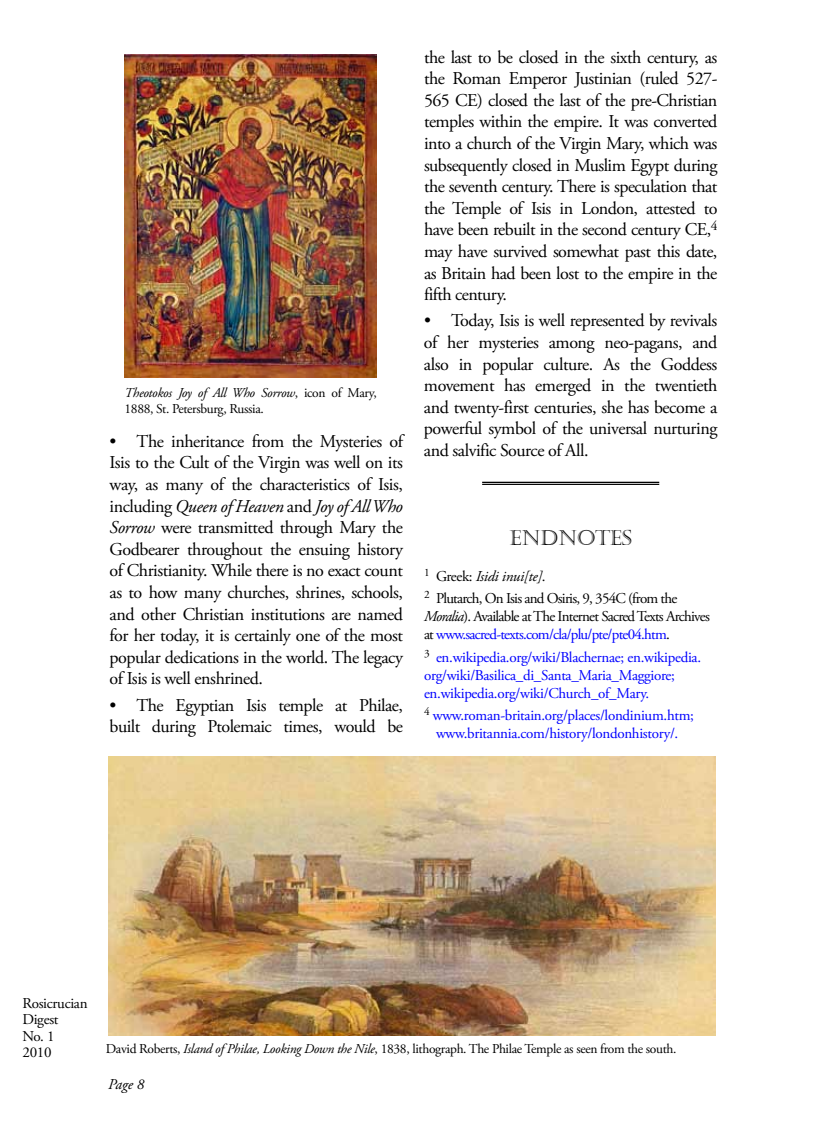
<style>
.page{position:relative;width:824px;height:1121px;background:#fff}
.page>*{position:absolute;margin:0;border:0;box-sizing:border-box;transform-origin:0 0}
.t1{font:21px "Castellar";letter-spacing:-.01em;color:#000}
.t2{font:18px/21.6px "Adobe Garamond Pro";letter-spacing:-.03em;color:#000;text-align:justify}
.t3{font:15px/18px "Adobe Garamond Pro";letter-spacing:-.02em;color:#00f}
.t4{font:15px/22.5px "Adobe Garamond Pro";letter-spacing:-.05em;color:#000}
.t5{font:15px/16.5px "Adobe Garamond Pro";letter-spacing:-.02em;color:#000}
.t6{font:italic 15px "Adobe Garamond Pro";color:#000}
.t7{font:13.5px/16.2px "Adobe Garamond Pro";letter-spacing:-.025em;color:#000}
.s1{font-style:italic}
.s2{color:#00f}
</style>
<div class="page">
<img style="left:124px;top:54px;width:252px;height:323px">
<img style="left:108px;top:756px;width:607px;height:279px">
<hr style="left:482px;top:482px;width:177px;height:1px;background:#000">
<hr style="left:482px;top:484px;width:177px;height:1px;background:#000">
<p class="t7" style="left:124px;top:385px;width:253px"><span class="s1">Theotokos Joy of All Who Sorrow</span>, icon of Mary,<br>1888, St. Petersburg, Russia.</p>
<p class="t2" style="left:109px;top:431px;width:295px">• The inheritance from the Mysteries of Isis to the Cult of the Virgin was well on its way, as many of the characteristics of Isis, including <span class="s1">Queen of Heaven</span> and <span class="s1">Joy of All Who Sorrow</span> were transmitted through Mary the Godbearer throughout the ensuing history of Christianity. While there is no exact count as to how many churches, shrines, schools, and other Christian institutions are named for her today, it is certainly one of the most popular dedications in the world. The legacy of Isis is well enshrined.</p>
<p class="t2" style="left:109px;top:694px;width:295px">• The Egyptian Isis temple at Philae, built during Ptolemaic times, would be</p>
<p class="t2" style="left:424px;top:47px;width:295px">the last to be closed in the sixth century, as the Roman Emperor Justinian (ruled 527- 565 CE) closed the last of the pre-Christian temples within the empire. It was converted into a church of the Virgin Mary, which was subsequently closed in Muslim Egypt during the seventh century. There is speculation that the Temple of Isis in London, attested to have been rebuilt in the second century CE,<sup>4 </sup>may have survived somewhat past this date, as Britain had been lost to the empire in the fifth century.</p>
<p class="t2" style="left:424px;top:310px;width:295px">• Today, Isis is well represented by revivals of her mysteries among neo-pagans, and also in popular culture. As the Goddess movement has emerged in the twentieth and twenty-first centuries, she has become a powerful symbol of the universal nurturing and salvific Source of All.</p>
<p class="t1" style="left:509px;top:525px;width:124px">ENDNoTES</p>
<p class="t4" style="left:424px;top:565px;width:255px"><sup>1</sup> Greek: <span class="s1">Isidi inui[te]</span>.<br><sup>2</sup> Plutarch, On Isis and Osiris, 9, 354C (from the</p>
<p class="t4" style="left:424px;top:608px;width:287px;line-height:18px"><span class="s1">Moralia</span>). Available at The Internet Sacred Texts Archives at <span class="s2">www.sacred-texts.com/cla/plu/pte/pte04.htm</span>.</p>
<p class="t3" style="left:424px;top:648px;width:278px"><sup>3</sup> en.wikipedia.org/wiki/Blachernae; en.wikipedia. org/wiki/Basilica_di_Santa_Maria_Maggiore; en.wikipedia.org/wiki/Church_of_Mary.</p>
<p class="t3" style="left:424px;top:707px;width:271px;text-align:center"><sup>4</sup> www.roman-britain.org/places/londinium.htm; www.britannia.com/history/londonhistory/.</p>
<p class="t5" style="left:22px;top:995px;width:67px">Rosicrucian<br>Digest<br>No. 1<br>2010</p>
<p class="t7" style="left:106px;top:1041px;width:572px">David Roberts, <span class="s1">Island of Philae, Looking Down the Nile</span>, 1838, lithograph. The Philae Temple as seen from the south.</p>
<p class="t6" style="left:108px;top:1075px;width:38px">Page 8</p>
</div>
